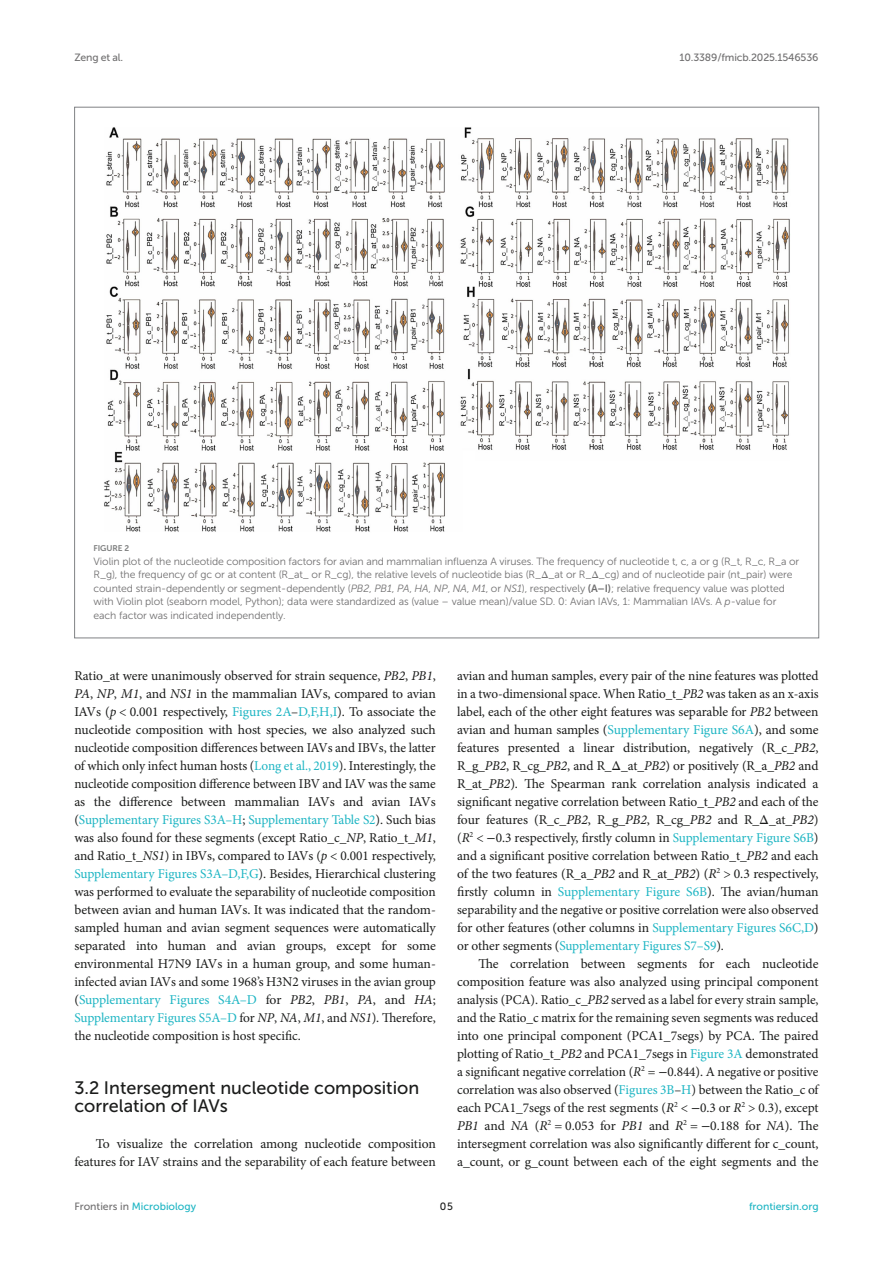
<style>
.page{position:relative;width:893px;height:1263px;background:#fff}
.page>*{position:absolute;margin:0;border:0;box-sizing:border-box;transform-origin:0 0}
.HEAD_2{font:18px/18px "Museo Sans 500";color:#1b1c1b}
.TEXT{font:13.5px/18px "Minion Pro";letter-spacing:-.005em;color:#1b1c1b;text-align:justify}
.FIG_LEG{font:10.5px/13.5px "Museo Sans 300";letter-spacing:-.01em;color:#706f70}
.t1{font:10.5px "Museo Sans 500";color:#1db5c3}
.t2{font:10.5px "Museo Sans 500";letter-spacing:-.015em;color:#706f70}
.t3{font:10.5px "Museo Sans 500";color:#1b1c1b}
.FIG_HD{font:8.25px "Museo Sans 700";letter-spacing:-.01em;color:#7e7f7f}
.s1{font-family:"STIX General"}
.s2{font-style:italic}
.s3{font-family:"Museo Sans 700"}
.s4{color:#1db5c3}
.s5{color:#706f70}
</style>
<div class="page">
<img style="left:104px;top:127px;width:686px;height:405px">
<p class="t2" style="left:74px;top:52px;width:50px">Zeng et al.</p>
<p class="t2" style="left:680px;top:52px;width:140px">10.3389/fmicb.2025.1546536</p>
<p class="FIG_HD" style="left:94px;top:544px;width:37px">FIGURE 2</p>
<p class="FIG_LEG" style="left:94px;top:555px;width:707px">Violin plot of the nucleotide composition factors for avian and mammalian influenza A viruses. The frequency of nucleotide t, c, a or g (R_t, R_c, R_a or R_g), the frequency of gc or at content (R_at_ or R_cg), the relative levels of nucleotide bias (R_<span class="s1">Δ</span>_at or R_<span class="s1">Δ</span>_cg) and of nucleotide pair (nt_pair) were counted strain-dependently or segment-dependently (<span class="s2">PB2</span>, <span class="s2">PB1</span>, <span class="s2">PA</span>, <span class="s2">HA</span>, <span class="s2">NP</span>, <span class="s2">NA</span>, <span class="s2">M1</span>, or <span class="s2">NS1</span>), respectively <span class="s3">(A–I)</span>; relative frequency value was plotted with Violin plot (seaborn model, Python); data were standardized as (value – value mean)/value SD. 0: Avian IAVs, 1: Mammalian IAVs. A <span class="s2">p</span>-value for each factor was indicated independently.</p>
<p class="TEXT" style="left:74px;top:667px;width:363px">Ratio_at were unanimously observed for strain sequence, <span class="s2">PB2</span>, <span class="s2">PB1</span>, <span class="s2">PA</span>, <span class="s2">NP</span>, <span class="s2">M1</span>, and <span class="s2">NS1</span> in the mammalian IAVs, compared to avian IAVs (<span class="s2">p</span> &lt; 0.001 respectively, <span class="s4">Figures 2A</span>–<span class="s4">D,F,H,I</span>). To associate the nucleotide composition with host species, we also analyzed such nucleotide composition differences between IAVs and IBVs, the latter of which only infect human hosts (<span class="s4">Long et al., 2019</span>). Interestingly, the nucleotide composition difference between IBV and IAV was the same as the difference between mammalian IAVs and avian IAVs (<span class="s4">Supplementary Figures S3A–H</span>; <span class="s4">Supplementary Table S2</span>). Such bias was also found for these segments (except Ratio_c_<span class="s2">NP</span>, Ratio_t_<span class="s2">M1</span>, and Ratio_t_<span class="s2">NS1</span>) in IBVs, compared to IAVs (<span class="s2">p</span> &lt; 0.001 respectively, <span class="s4">Supplementary Figures S3A–D,F,G</span>). Besides, Hierarchical clustering was performed to evaluate the separability of nucleotide composition between avian and human IAVs. It was indicated that the random&shy;sampled human and avian segment sequences were automatically separated into human and avian groups, except for some environmental H7N9 IAVs in a human group, and some human&shy;infected avian IAVs and some 1968’s H3N2 viruses in the avian group (<span class="s4">Supplementary Figures S4A–D</span> for <span class="s2">PB2</span>, <span class="s2">PB1</span>, <span class="s2">PA</span>, and <span class="s2">HA</span>; <span class="s4">Supplementary Figures S5A–D</span> for <span class="s2">NP</span>, <span class="s2">NA</span>, <span class="s2">M1</span>, and <span class="s2">NS1</span>). Therefore, the nucleotide composition is host specific.</p>
<p class="HEAD_2" style="left:74px;top:1079px;width:346px">3.2 Intersegment nucleotide composition correlation of IAVs</p>
<p class="TEXT" style="left:74px;top:1135px;width:363px;text-align:right">To visualize the correlation among nucleotide composition features for IAV strains and the separability of each feature between</p>
<p class="TEXT" style="left:457px;top:667px;width:363px">avian and human samples, every pair of the nine features was plotted in a two-dimensional space. When Ratio_t_<span class="s2">PB2</span> was taken as an x-axis label, each of the other eight features was separable for <span class="s2">PB2</span> between avian and human samples (<span class="s4">Supplementary Figure S6A</span>), and some features presented a linear distribution, negatively (R_c_<span class="s2">PB2</span>, R_g_<span class="s2">PB2</span>, R_cg_<span class="s2">PB2</span>, and R_<span class="s1">Δ</span>_at_<span class="s2">PB2</span>) or positively (R_a_<span class="s2">PB2</span> and R_at_<span class="s2">PB2</span>). The Spearman rank correlation analysis indicated a significant negative correlation between Ratio_t_<span class="s2">PB2</span> and each of the four features (R_c_<span class="s2">PB2</span>, R_g_<span class="s2">PB2</span>, R_cg_<span class="s2">PB2</span> and R_<span class="s1">Δ</span>_at_<span class="s2">PB2</span>) (<span class="s2">R</span><sup>2</sup> &lt; <span class="s1">−</span>0.3 respectively, firstly column in <span class="s4">Supplementary Figure S6B</span>) and a significant positive correlation between Ratio_t_<span class="s2">PB2</span> and each of the two features (R_a_<span class="s2">PB2</span> and R_at_<span class="s2">PB2</span>) (<span class="s2">R</span><sup>2</sup> &gt; 0.3 respectively, firstly column in <span class="s4">Supplementary Figure S6B</span>). The avian/human separability and the negative or positive correlation were also observed for other features (other columns in <span class="s4">Supplementary Figures S6C,D</span>) or other segments (<span class="s4">Supplementary Figures S7–S9</span>).</p>
<p class="TEXT" style="left:457px;top:955px;width:363px;text-indent:21px">The correlation between segments for each nucleotide composition feature was also analyzed using principal component analysis (PCA). Ratio_c_<span class="s2">PB2</span> served as a label for every strain sample, and the Ratio_c matrix for the remaining seven segments was reduced into one principal component (PCA1_7segs) by PCA. The paired plotting of Ratio_t_<span class="s2">PB2</span> and PCA1_7segs in <span class="s4">Figure 3A</span> demonstrated a significant negative correlation (<span class="s2">R</span><sup>2</sup> = <span class="s1">−</span>0.844). A negative or positive correlation was also observed (<span class="s4">Figures 3B</span>–<span class="s4">H</span>) between the Ratio_c of each PCA1_7segs of the rest segments (<span class="s2">R</span><sup>2</sup> &lt; <span class="s1">−</span>0.3 or <span class="s2">R</span><sup>2</sup> &gt; 0.3), except <span class="s2">PB1</span> and <span class="s2">NA</span> (<span class="s2">R</span><sup>2</sup> = 0.053 for <span class="s2">PB1</span> and <span class="s2">R</span><sup>2</sup> = <span class="s1">−</span>0.188 for <span class="s2">NA</span>). The intersegment correlation was also significantly different for c_count, a_count, or g_count between each of the eight segments and the</p>
<p class="t1" style="left:74px;top:1200px;width:123px"><span class="s5">Frontiers in</span> Microbiology</p>
<p class="t3" style="left:440px;top:1200px;width:14px">05</p>
<p class="t1" style="left:749px;top:1200px;width:71px">frontiersin.org</p>
</div>
